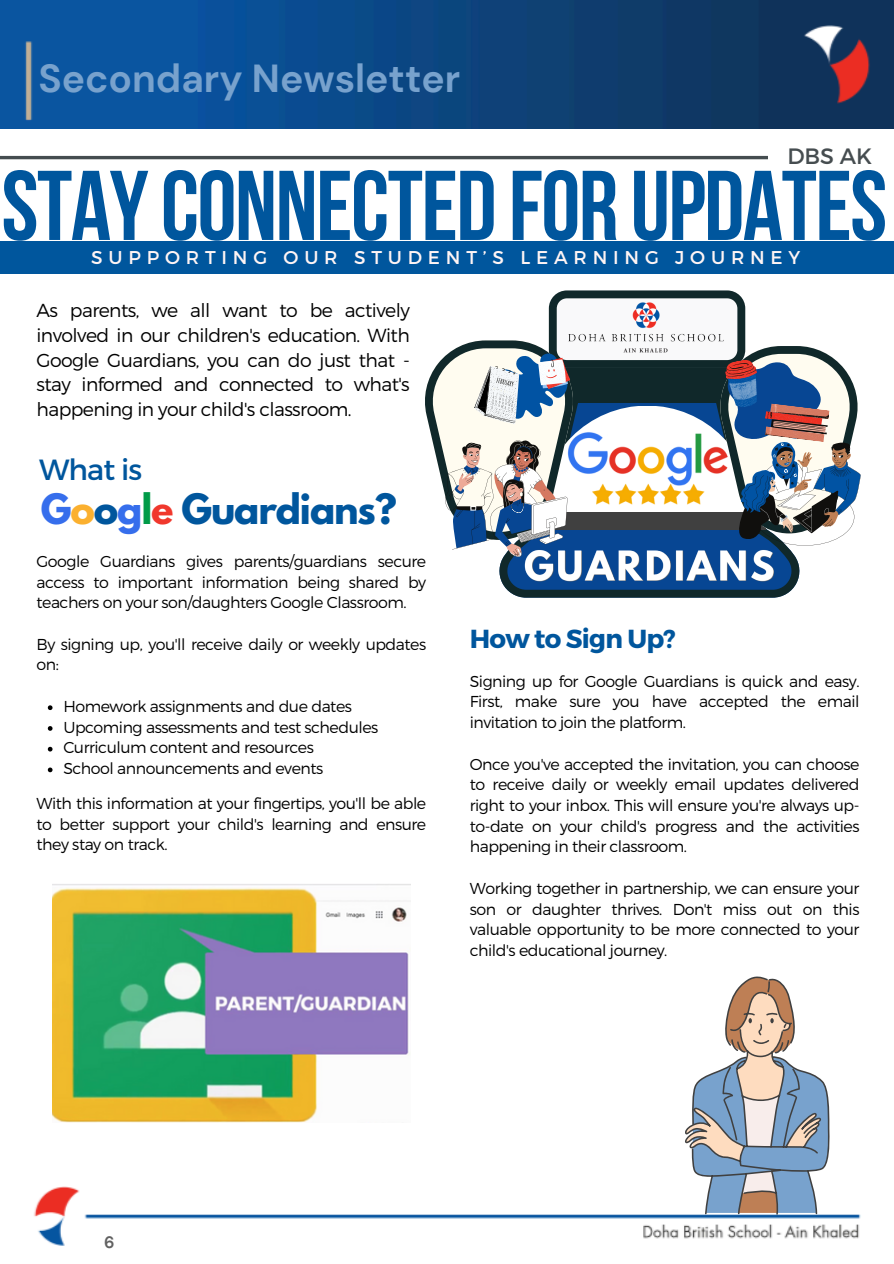
<style>
.page{position:relative;width:894px;height:1264px;background:#fff}
.page>*{position:absolute;margin:0;border:0;box-sizing:border-box;transform-origin:0 0}
.t1{font:98.7px "Bebas Neue Cyrillic";letter-spacing:-.015em;color:#00569d}
.t2{font:700 39px "DM Sans";color:#78a2cd}
.t3{font:700 37.05px "League Spartan";letter-spacing:-.03em;color:#00569d}
.t4{font:29.1px "Montserrat";letter-spacing:-.03em;color:#00569d}
.t5{font:700 26.1px "Montserrat";letter-spacing:-.03em;color:#00569d}
.t6{font:22.2px "Montserrat";color:#464d50}
.t7{font:300 18.75px/24.8px "Montserrat";letter-spacing:-.03em;color:#000;text-align:justify}
.t8{font:18.45px "Montserrat";letter-spacing:.315em;color:#fff5f5}
.t9{font:700 16.5px "DM Sans";color:#616161}
.t10{font:300 15.75px/20.7px "Montserrat";letter-spacing:-.03em;color:#000;text-align:justify}
.s1{color:#366eec}
.s2{color:#fbb02f}
.s3{color:#009b48}
.s4{color:#f0382d}
</style>
<div class="page">
<img style="left:34px;top:1186px;width:827px;height:60px">
<img style="left:0;top:0;width:893px;height:128px">
<div style="left:0;top:241px;width:893px;height:32px;background:#00569d"></div>
<hr style="left:0;top:156px;width:767px;height:3px;background:#454d50">
<svg style="left:683px;top:976px;width:146px;height:238px"></svg>
<svg style="left:425px;top:290px;width:435px;height:307px"></svg>
<img style="left:565px;top:300px;width:162px;height:53px">
<img style="left:567px;top:430px;width:163px;height:75px">
<img style="left:522px;top:547px;width:255px;height:46px">
<img style="left:52px;top:884px;width:358px;height:238px">
<svg style="left:48px;top:705px;width:4px;height:5px"></svg>
<svg style="left:48px;top:726px;width:4px;height:4px"></svg>
<svg style="left:48px;top:746px;width:4px;height:5px"></svg>
<svg style="left:48px;top:767px;width:4px;height:5px"></svg>
<h5 class="t2" style="left:39px;top:53px;width:423px">Secondary Newsletter</h5>
<p class="t6" style="left:787px;top:142px;width:86px">DBS AK</p>
<h1 class="t1" style="left:2px;top:166px;width:886px">STAYCONNECTED FOR UPDATES</h1>
<p class="t8" style="left:91px;top:246px;width:710px">SUPPORTING OUR STUDENT’S LEARNING JOURNEY</p>
<p class="t7" style="left:36px;top:297px;width:375px">As parents, we all want to be actively involved in our children's education. With Google Guardians, you can do just that - stay informed and connected to what's happening in your child's classroom.</p>
<p class="t4" style="left:39px;top:451px;width:104px">What is</p>
<p class="t3" style="left:41px;top:491px;width:357px"><span class="s1">G</span><span class="s2">o</span>o<span class="s1">g</span><span class="s3">l</span><span class="s4">e</span> Guardians?</p>
<p class="t10" style="left:36px;top:550px;width:391px">Google Guardians gives parents/guardians secure access to important information being shared by teachers on your son/daughters Google Classroom.</p>
<p class="t10" style="left:36px;top:633px;width:391px">By signing up, you'll receive daily or weekly updates on:</p>
<p class="t10" style="left:63px;top:695px;width:290px">Homework assignments and due dates</p>
<p class="t10" style="left:63px;top:716px;width:316px">Upcoming assessments and test schedules</p>
<h3 class="t10" style="left:63px;top:736px;width:252px">Curriculum content and resources</h3>
<h2 class="t10" style="left:63px;top:757px;width:261px">School announcements and events</h2>
<p class="t10" style="left:36px;top:792px;width:391px">With this information at your fingertips, you'll be able to better support your child's learning and ensure they stay on track.</p>
<p class="t5" style="left:469px;top:622px;width:207px">How to Sign Up?</p>
<p class="t10" style="left:469px;top:670px;width:391px">Signing up for Google Guardians is quick and easy.<br>First, make sure you have accepted the email invitation to join the platform.</p>
<p class="t10" style="left:469px;top:752px;width:391px">Once you've accepted the invitation, you can choose to receive daily or weekly email updates delivered right to your inbox. This will ensure you're always up&shy;to-date on your child's progress and the activities happening in their classroom.</p>
<p class="t10" style="left:469px;top:877px;width:391px">Working together in partnership, we can ensure your son or daughter thrives. Don't miss out on this valuable opportunity to be more connected to your child's educational journey.</p>
<p class="t9" style="left:104px;top:1231px;width:12px">6</p>
</div>
